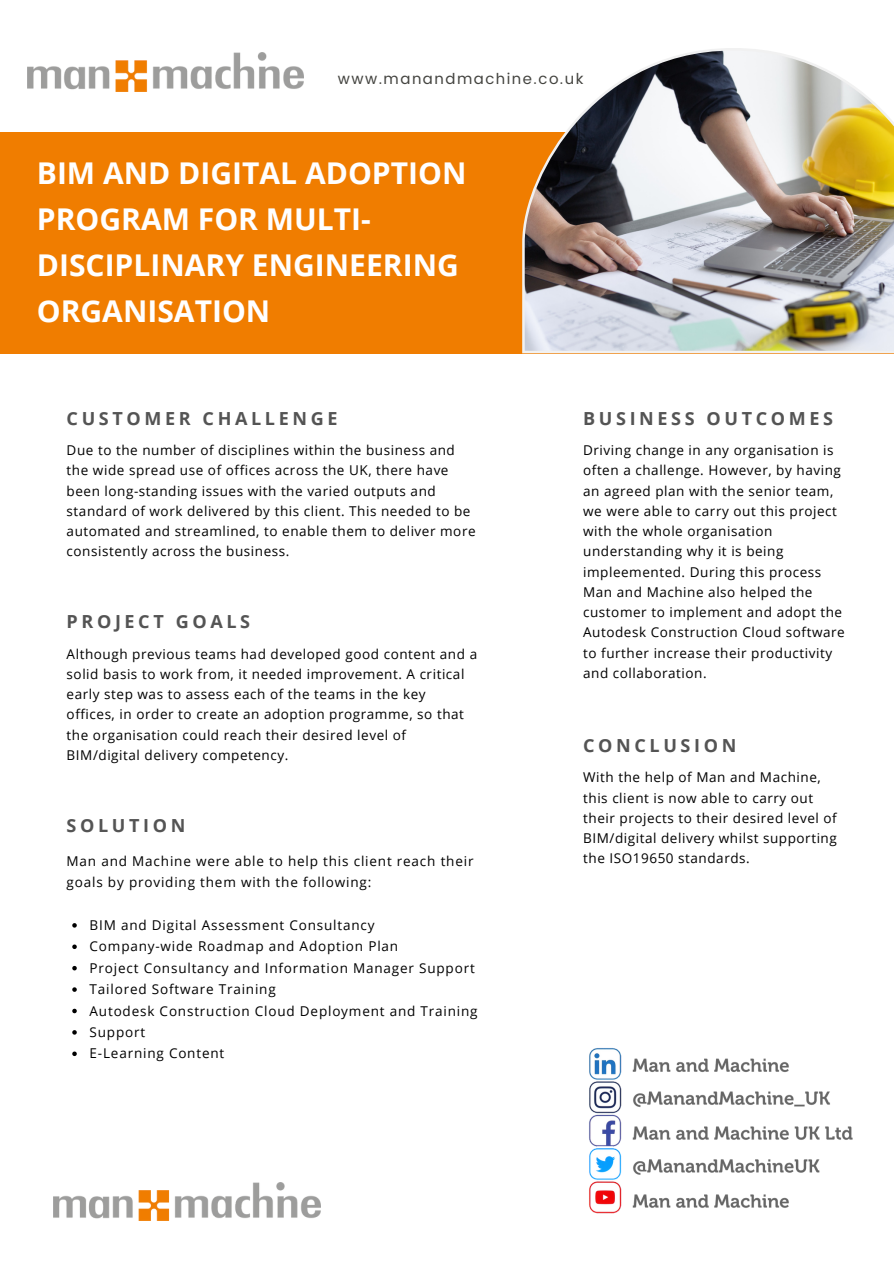
<style>
.page{position:relative;width:894px;height:1264px;background:#fff}
.page>*{position:absolute;margin:0;border:0;box-sizing:border-box;transform-origin:0 0}
.t1{font:700 30px/46.2px "Open Sans";color:#fff}
.t2{font:700 18px "Open Sans";letter-spacing:.2em;color:#545454}
.t3{font:15px "Poppins";letter-spacing:.1em;color:#444440}
.t4{font:13.5px/20.2px "Open Sans";letter-spacing:.04em;color:#000}
.t5{font:13.5px/21.5px "Open Sans";letter-spacing:.06em;color:#000}
</style>
<div class="page">
<div style="left:0;top:132px;width:893px;height:221px;background:#f07d00"></div>
<img style="left:522px;top:48px;width:371px;height:305px">
<img style="left:27px;top:52px;width:276px;height:40px">
<img style="left:589px;top:1048px;width:7px;height:165px">
<img style="left:596px;top:1048px;width:257px;height:166px">
<img style="left:54px;top:1182px;width:267px;height:38px">
<svg style="left:72px;top:923px;width:5px;height:4px"></svg>
<svg style="left:72px;top:944px;width:5px;height:5px"></svg>
<svg style="left:72px;top:965px;width:5px;height:5px"></svg>
<svg style="left:72px;top:987px;width:5px;height:4px"></svg>
<svg style="left:72px;top:1008px;width:5px;height:5px"></svg>
<svg style="left:72px;top:1030px;width:5px;height:4px"></svg>
<svg style="left:72px;top:1051px;width:5px;height:5px"></svg>
<p class="t3" style="left:338px;top:70px;width:247px">www.manandmachine.co.uk</p>
<h1 class="t1" style="left:37px;top:149px;width:431px">BIM AND DIGITAL ADOPTION<br>PROGRAM FOR MULTI-<br>DISCIPLINARY ENGINEERING<br>ORGANISATION</h1>
<h2 class="t2" style="left:67px;top:405px;width:272px">CUSTOMER CHALLENGE</h2>
<p class="t4" style="left:67px;top:439px;width:410px">Due to the number of disciplines within the business and the wide spread use of offices across the UK, there have been long-standing issues with the varied outputs and standard of work delivered by this client. This needed to be automated and streamlined, to enable them to deliver more consistently across the business.</p>
<h2 class="t2" style="left:67px;top:609px;width:185px">PROJECT GOALS</h2>
<p class="t4" style="left:67px;top:643px;width:412px">Although previous teams had developed good content and a solid basis to work from, it needed improvement. A critical early step was to assess each of the teams in the key offices, in order to create an adoption programme, so that the organisation could reach their desired level of BIM/digital delivery competency.</p>
<h2 class="t2" style="left:67px;top:812px;width:120px">SOLUTION</h2>
<p class="t5" style="left:67px;top:849px;width:408px">Man and Machine were able to help this client reach their goals by providing them with the following:</p>
<p class="t5" style="left:90px;top:913px;width:389px">BIM and Digital Assessment Consultancy Company-wide Roadmap and Adoption Plan<br>Project Consultancy and Information Manager Support Tailored Software Training<br>Autodesk Construction Cloud Deployment and Training Support<br>E-Learning Content</p>
<h2 class="t2" style="left:583px;top:405px;width:251px">BUSINESS OUTCOMES</h2>
<p class="t4" style="left:583px;top:439px;width:263px">Driving change in any organisation is often a challenge. However, by having an agreed plan with the senior team, we were able to carry out this project with the whole organisation understanding why it is being impleemented. During this process Man and Machine also helped the customer to implement and adopt the Autodesk Construction Cloud software to further increase their productivity and collaboration.</p>
<h2 class="t2" style="left:583px;top:732px;width:155px">CONCLUSION</h2>
<p class="t4" style="left:583px;top:767px;width:255px">With the help of Man and Machine, this client is now able to carry out their projects to their desired level of BIM/digital delivery whilst supporting the ISO19650 standards.</p>
</div>
